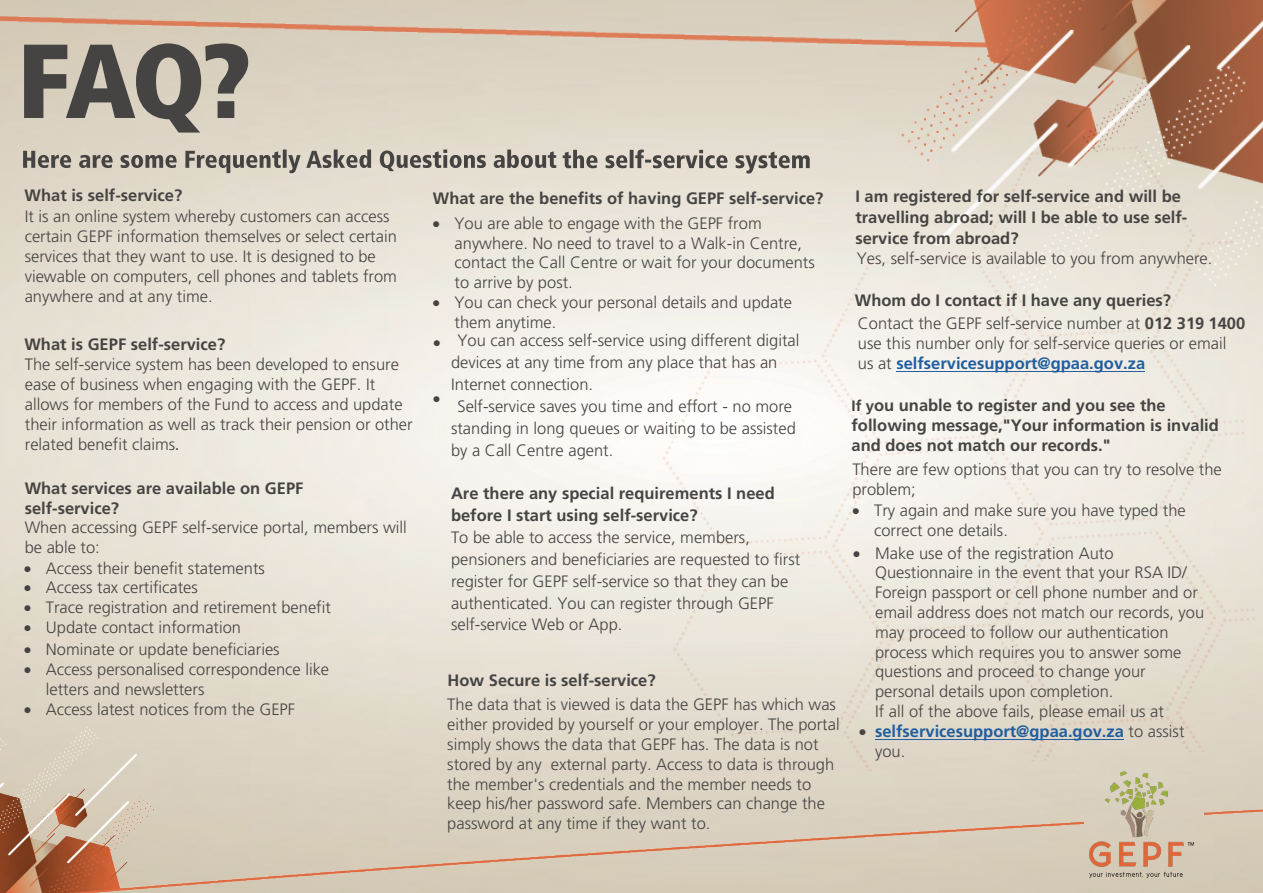
<style>
.page{position:relative;width:1263px;height:893px;background:#fff}
.page>*{position:absolute;margin:0;border:0;box-sizing:border-box;transform-origin:0 0}
.Signature_2{font:900 condensed 105px "Frutiger LT Pro";color:#464442}
.t1{font:300 16.5px/19.8px "Frutiger LT Pro";color:#464442}
.t2{font:700 16.5px/19.8px "Frutiger LT Pro";color:#464442}
.t3{font:16.5px "Symbol";color:#464442}
.s1{font-weight:400;font-stretch:condensed}
.s2{font-weight:300}
.s3{font-weight:700;color:#205e9f}
.s4{font-size:15px}
</style>
<div class="page">
<img style="left:0;top:313px;width:1205px;height:580px">
<img style="left:468px;top:313px;width:795px;height:478px">
<img style="left:0;top:0;width:1263px;height:313px">
<img style="left:1205px;top:671px;width:58px;height:222px">
<svg style="left:563px;top:150px;width:247px;height:24px;background:#b5b0a6"></svg>
<svg style="left:23px;top:150px;width:533px;height:23px;background:#afa99f"></svg>
<img style="left:1089px;top:772px;width:105px;height:105px">
<img style="left:0;top:674px;width:1083px;height:219px">
<hr style="left:897px;top:371px;width:248px;height:1px;background:#205e9f">
<hr style="left:875px;top:739px;width:248px;height:1px;background:#205e9f">
<p class="Signature_2" style="left:17px;top:17px;width:235px">FAQ?</p>
<p class="t2" style="left:25px;top:186px;width:159px">What is self-service?</p>
<p class="t1" style="left:25px;top:206px;width:374px">It is an online system whereby customers can access certain GEPF information themselves or select certain services that they want to use. It is designed to be viewable on computers, cell phones and tablets from anywhere and at any time.</p>
<p class="t2" style="left:24px;top:335px;width:202px">What is GEPF self-service?</p>
<p class="t1" style="left:25px;top:355px;width:389px">The self-service system has been developed to ensure ease of business when engaging with the GEPF. It allows for members of the Fund to access and update their information as well as track their pension or other related benefit claims<span class="s1">.</span></p>
<p class="t2" style="left:25px;top:478px;width:280px">What services are available on GEPF self-service?</p>
<p class="t1" style="left:25px;top:518px;width:384px">When accessing GEPF self-service portal, members will be able to:</p>
<p class="t1" style="left:24px;top:558px;width:243px">• Access their benefit statements</p>
<p class="t1" style="left:24px;top:578px;width:176px">• Access tax certificates</p>
<p class="t1" style="left:24px;top:598px;width:309px">• Trace registration and retirement benefit</p>
<p class="t1" style="left:24px;top:617px;width:219px">• Update contact information</p>
<p class="t1" style="left:24px;top:640px;width:257px">• Nominate or update beneficiaries</p>
<p class="t1" style="left:46px;top:659px;width:285px;text-indent:-22px">• Access personalised correspondence like letters and newsletters</p>
<p class="t1" style="left:24px;top:699px;width:273px">• Access latest notices from the GEPF</p>
<p class="t2" style="left:433px;top:189px;width:392px">What are the benefits of having GEPF self-service?</p>
<p class="t1" style="left:455px;top:213px;width:362px;text-indent:-22px">• You are able to engage with the GEPF from anywhere. No need to travel to a Walk-in Centre, contact the Call Centre or wait for your documents to arrive by post.</p>
<p class="t1" style="left:455px;top:293px;width:339px;text-indent:-22px">• You can check your personal details and update them anytime.</p>
<p class="t3" style="left:433px;top:331px;width:9px">•</p>
<p class="t1" style="left:457px;top:331px;width:343px">You can access self-service using different digital</p>
<p class="t1" style="left:451px;top:353px;width:328px">devices at any time from any place that has an</p>
<p class="t1" style="left:451px;top:374px;width:144px">Internet connection.</p>
<p class="t1" style="left:457px;top:396px;width:336px">Self-service saves you time and effort - no more</p>
<p class="t1" style="left:451px;top:418px;width:346px">standing in long queues or waiting to be assisted</p>
<p class="t1" style="left:451px;top:440px;width:164px">by a Call Centre agent.</p>
<p class="t2" style="left:451px;top:483px;width:325px;line-height:21.9px">Are there any special requirements I need before I start using self-service?</p>
<p class="t1" style="left:451px;top:526px;width:351px;line-height:21.9px">To be able to access the service, members, pensioners and beneficiaries are requested to first register for GEPF self-service so that they can be authenticated. You can register through GEPF self-service Web or App.</p>
<p class="t2" style="left:448px;top:670px;width:210px">How Secure is self-service?</p>
<p class="t1" style="left:447px;top:695px;width:394px">The data that is viewed is data the GEPF has which was either provided by yourself or your employer. The portal simply shows the data that GEPF has. The data is not stored by any external party. Access to data is through the member's credentials and the member needs to keep his/her password safe. Members can change the password at any time if they want to.</p>
<p class="t3" style="left:433px;top:387px;width:9px">•</p>
<p class="t2" style="left:855px;top:186px;width:333px;line-height:20.7px">I am registered for self-service and will be travelling abroad; will I be able to use self&shy;service from abroad?</p>
<p class="t1" style="left:857px;top:249px;width:357px">Yes, self-service is available to you from anywhere.</p>
<p class="t2" style="left:855px;top:288px;width:392px;line-height:23.5px">Whom do I contact if I have any queries?<br><span class="s2">Contact the GEPF self-service number at</span> 012 319 1400</p>
<p class="t1" style="left:858px;top:333px;width:370px">use this number only for self-service queries or email us at <span class="s3">selfservicesupport@gpaa.gov.za</span></p>
<p class="t2" style="left:851px;top:396px;width:369px"><span class="s4">If y</span>ou unable to register and you see the following message,"Your information is invalid and does not match our records."</p>
<p class="t1" style="left:852px;top:459px;width:371px">There are few options that you can try to resolve the problem;</p>
<p class="t1" style="left:874px;top:501px;width:313px;text-indent:-22px">• Try again and make sure you have typed the correct one details.</p>
<p class="t3" style="left:853px;top:542px;width:9px">•</p>
<p class="t1" style="left:875px;top:543px;width:331px">Make use of the registration Auto Questionnaire in the event that your RSA ID/ Foreign passport or cell phone number and or email address does not match our records, you may proceed to follow our authentication process which requires you to answer some questions and proceed to change your personal details upon completion.<br>If all of the above fails, please email us at <span class="s3">selfservicesupport@gpaa.gov.za</span> to assist you.</p>
<p class="t3" style="left:859px;top:720px;width:9px">•</p>
</div>
